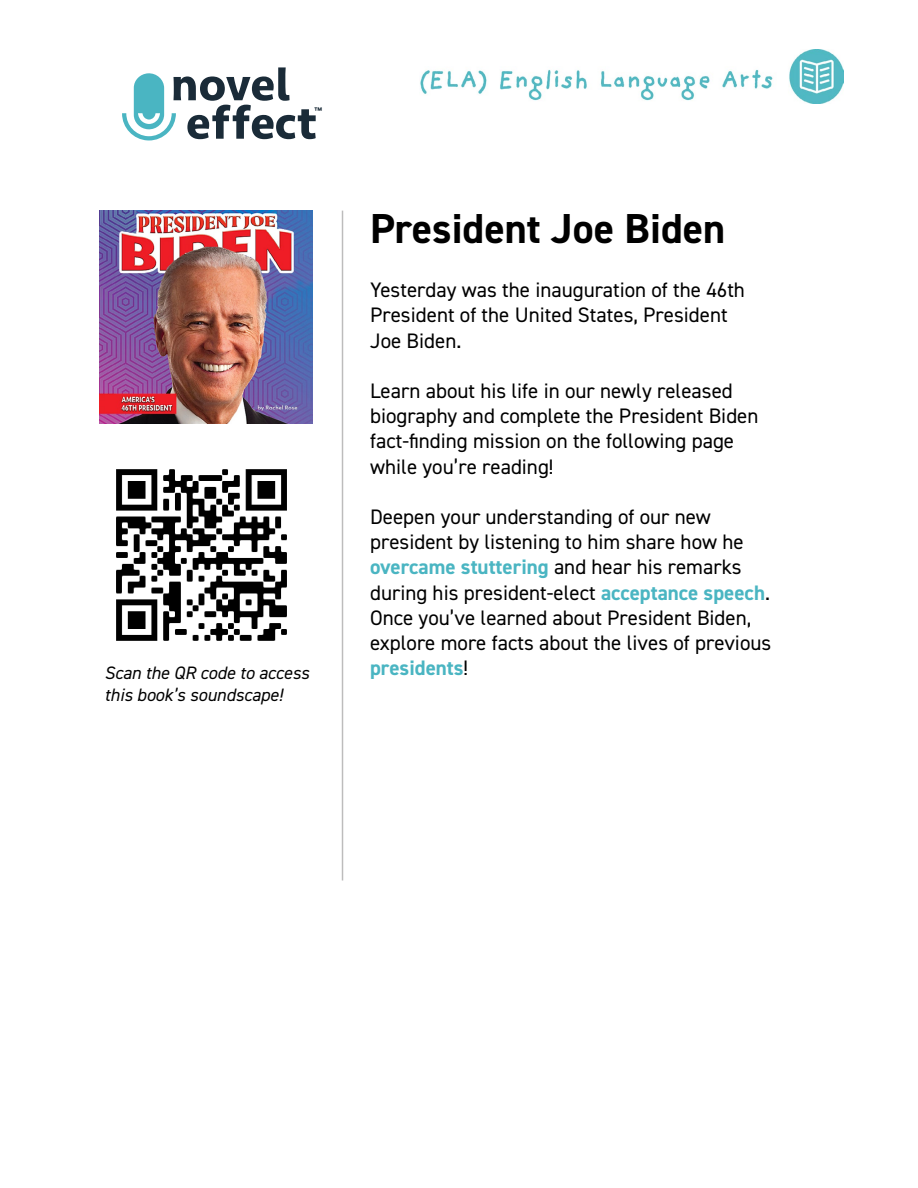
<style>
.page{position:relative;width:918px;height:1188px;background:#fff}
.page>*{position:absolute;margin:0;border:0;box-sizing:border-box;transform-origin:0 0}
.t1{font:700 42px "DIN2014";color:#000}
.t2{font:21px/25.2px "DIN2014";color:#000}
.t3{font:700 21px "DIN2014";color:#4ab5c2}
.t4{font:italic 18px "DIN2014";color:#000}
.t5{font:900 9.75px "Niveau Grotesk";color:#1a2b38}
.s1{font-weight:700;color:#4ab5c2}
.s2{font-weight:400;color:#000}
</style>
<div class="page">
<svg style="left:122px;top:67px;width:194px;height:73px"></svg>
<hr style="left:342px;top:211px;width:1px;height:670px;background:#231f20">
<img style="left:99px;top:211px;width:214px;height:213px">
<img style="left:116px;top:469px;width:171px;height:172px">
<img style="left:420px;top:49px;width:424px;height:55px">
<p class="t5" style="left:314px;top:105px;width:10px">™</p>
<h1 class="t1" style="left:370px;top:201px;width:357px">President Joe Biden</h1>
<p class="t2" style="left:370px;top:277px;width:376px">Yesterday was the inauguration of the 46th<br>President of the United States, President<br>Joe Biden.</p>
<p class="t2" style="left:370px;top:378px;width:390px">Learn about his life in our newly released biography and complete the President Biden fact-finding mission on the following page while you’re reading!</p>
<p class="t2" style="left:370px;top:504px;width:403px">Deepen your understanding of our new president by listening to him share how he <span class="s1">overcame stuttering</span> and hear his remarks during his president-elect <span class="s1">acceptance speech</span>.<br>Once you’ve learned about President Biden, explore more facts about the lives of previous</p>
<p class="t4" style="left:105px;top:662px;width:206px">Scan the QR code to access</p>
<p class="t3" style="left:370px;top:654px;width:100px">presidents<span class="s2">!</span></p>
<p class="t4" style="left:105px;top:683px;width:179px">this book’s soundscape!</p>
</div>
